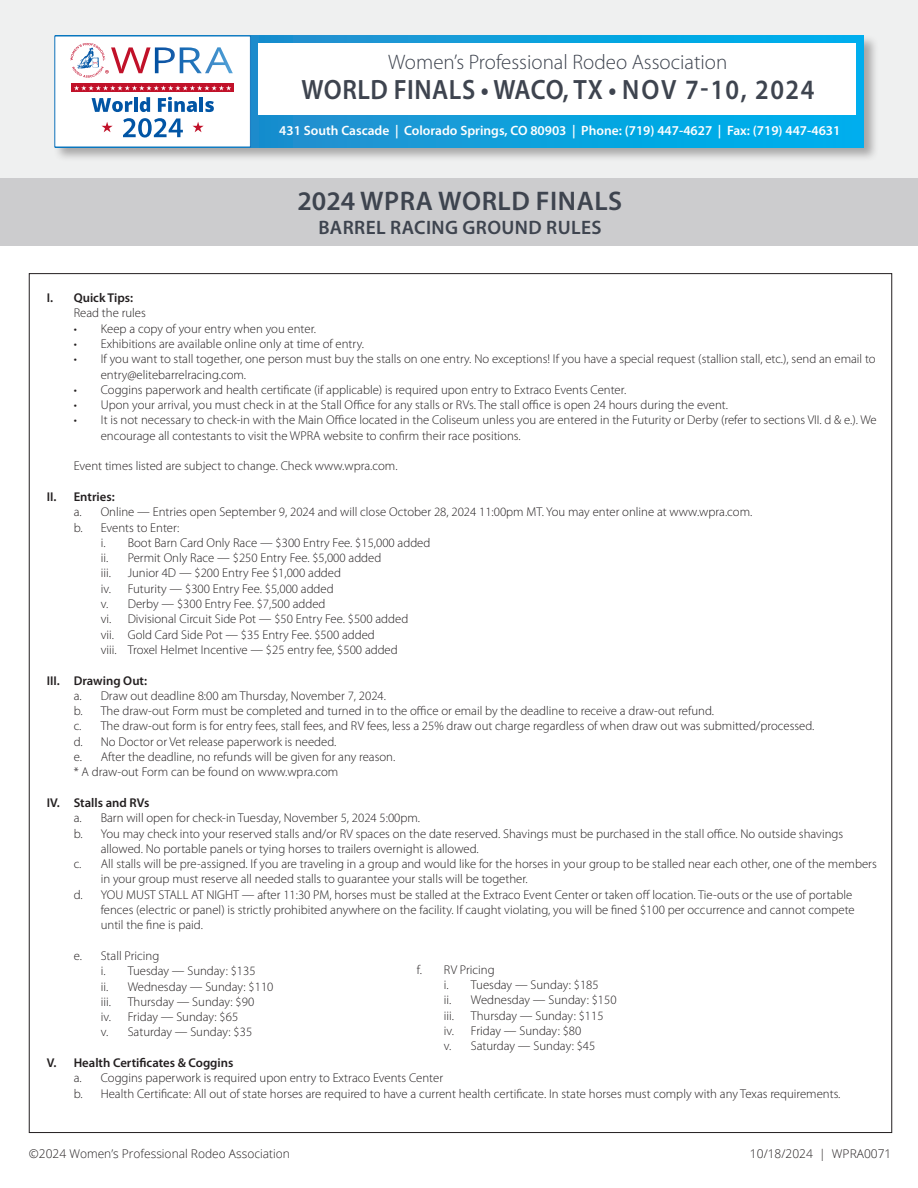
<style>
.page{position:relative;width:918px;height:1188px;background:#fff}
.page>*{position:absolute;margin:0;border:0;box-sizing:border-box;transform-origin:0 0}
.t1{font:600 28.05px "Myriad Pro";letter-spacing:.02em;color:#3e444f;scale:.91 1}
.t2{font:600 27px "Myriad Pro";letter-spacing:.02em;color:#3e444f}
.t3{font:300 21px "Myriad Pro";color:#3e444f}
.t4{font:600 19.5px "Myriad Pro";letter-spacing:.02em;color:#3e444f}
.t5{font:600 13.5px "Myriad Pro";color:#fff}
.t6{font:300 12.75px/15.3px "Myriad Pro";color:#231f20}
.t7{font:600 12.75px "Myriad Pro";color:#231f20}
.t8{font:300 12px "Open Sans";color:#231f20}
</style>
<div class="page">
<div style="left:0;top:177px;width:918px;height:69px;background:#ccccce"></div>
<div style="left:0;top:0;width:918px;height:177px;background:#eff0f0"></div>
<div style="left:54px;top:34px;width:825px;height:129px;background:#231f20;opacity:.35"></div>
<svg style="left:251px;top:36px;width:613px;height:111px;background:#13a3de"></svg>
<div style="left:258px;top:43px;width:597px;height:71px;background:#fff"></div>
<div style="left:55px;top:36px;width:195px;height:111px;background:#fff"></div>
<svg style="left:71px;top:84px;width:163px;height:8px"></svg>
<svg style="left:102px;top:122px;width:11px;height:10px"></svg>
<svg style="left:193px;top:122px;width:11px;height:10px"></svg>
<svg style="left:74px;top:85px;width:157px;height:5px"></svg>
<svg style="left:92px;top:98px;width:41px;height:14px"></svg>
<hr style="left:134px;top:97px;width:4px;height:15px;background:#0155a5">
<svg style="left:140px;top:97px;width:10px;height:15px"></svg>
<svg style="left:158px;top:97px;width:39px;height:15px"></svg>
<hr style="left:199px;top:97px;width:4px;height:15px;background:#0155a5">
<svg style="left:205px;top:101px;width:9px;height:11px"></svg>
<svg style="left:70px;top:43px;width:163px;height:35px"></svg>
<svg style="left:123px;top:118px;width:60px;height:20px"></svg>
<p class="t3" style="left:388px;top:50px;width:341px">Women’s Professional Rodeo Association</p>
<p class="t1" style="left:301px;top:72px;width:565px">WORLD FINALS • WACO, TX • NOV 7-10, 2024</p>
<p class="t5" style="left:279px;top:121px;width:563px">431 South Cascade | Colorado Springs, CO 80903 | Phone: (719) 447-4627 | Fax: (719) 447-4631</p>
<p class="t2" style="left:297px;top:183px;width:326px">2024 WPRA WORLD FINALS</p>
<p class="t4" style="left:318px;top:215px;width:285px">BARREL RACING GROUND RULES</p>
<p class="t7" style="left:47px;top:290px;width:88px">I. Quick Tips:</p>
<p class="t6" style="left:74px;top:306px;width:74px">Read the rules</p>
<p class="t6" style="left:74px;top:321px;width:244px">• Keep a copy of your entry when you enter.</p>
<p class="t6" style="left:74px;top:336px;width:292px">• Exhibitions are available online only at time of entry.</p>
<p class="t6" style="left:101px;top:352px;width:776px;text-indent:-27px">• If you want to stall together, one person must buy the stalls on one entry. No exceptions! If you have a special request (stallion stall, etc.), send an email to entry@elitebarrelracing.com.</p>
<p class="t6" style="left:74px;top:382px;width:554px">• Coggins paperwork and health certificate (if applicable) is required upon entry to Extraco Events Center.</p>
<p class="t6" style="left:74px;top:397px;width:656px">• Upon your arrival, you must check in at the Stall Office for any stalls or RVs. The stall office is open 24 hours during the event.</p>
<p class="t6" style="left:101px;top:413px;width:778px;text-indent:-27px">• It is not necessary to check-in with the Main Office located in the Coliseum unless you are entered in the Futurity or Derby (refer to sections VII. d &amp; e.). We encourage all contestants to visit the WPRA website to confirm their race positions.</p>
<p class="t6" style="left:74px;top:459px;width:325px">Event times listed are subject to change. Check www.wpra.com.</p>
<p class="t7" style="left:47px;top:489px;width:69px">II. Entries:</p>
<p class="t6" style="left:74px;top:505px;width:680px">a. Online — Entries open September 9, 2024 and will close October 28, 2024 11:00pm MT. You may enter online at www.wpra.com.</p>
<p class="t6" style="left:74px;top:520px;width:107px">b. Events to Enter:</p>
<p class="t6" style="left:101px;top:535px;width:331px">i. Boot Barn Card Only Race — $300 Entry Fee. $15,000 added</p>
<p class="t6" style="left:101px;top:550px;width:282px">ii. Permit Only Race — $250 Entry Fee. $5,000 added</p>
<p class="t6" style="left:101px;top:566px;width:12px">iii.</p>
<p class="t6" style="left:128px;top:566px;width:215px">Junior 4D — $200 Entry Fee $1,000 added</p>
<p class="t6" style="left:101px;top:581px;width:234px">iv. Futurity — $300 Entry Fee. $5,000 added</p>
<p class="t6" style="left:101px;top:596px;width:226px">v. Derby — $300 Entry Fee. $7,500 added</p>
<p class="t6" style="left:101px;top:612px;width:309px">vi. Divisional Circuit Side Pot — $50 Entry Fee. $500 added</p>
<p class="t6" style="left:101px;top:627px;width:276px">vii. Gold Card Side Pot — $35 Entry Fee. $500 added</p>
<p class="t6" style="left:101px;top:642px;width:299px">viii. Troxel Helmet Incentive — $25 entry fee, $500 added</p>
<p class="t7" style="left:47px;top:672px;width:102px">III. Drawing Out:</p>
<p class="t6" style="left:74px;top:688px;width:314px">a. Draw out deadline 8:00 am Thursday, November 7, 2024.</p>
<p class="t6" style="left:74px;top:703px;width:642px">b. The draw-out Form must be completed and turned in to the office or email by the deadline to receive a draw-out refund.</p>
<p class="t6" style="left:74px;top:719px;width:742px">c. The draw-out form is for entry fees, stall fees, and RV fees, less a 25% draw out charge regardless of when draw out was submitted/processed.</p>
<p class="t6" style="left:74px;top:734px;width:264px">d. No Doctor or Vet release paperwork is needed.</p>
<p class="t6" style="left:74px;top:749px;width:323px">e. After the deadline, no refunds will be given for any reason.</p>
<p class="t6" style="left:74px;top:765px;width:266px">* A draw-out Form can be found on www.wpra.com</p>
<p class="t7" style="left:47px;top:795px;width:104px">IV. Stalls and RVs</p>
<p class="t6" style="left:74px;top:811px;width:348px">a. Barn will open for check-in Tuesday, November 5, 2024 5:00pm.</p>
<p class="t6" style="left:101px;top:826px;width:744px;text-indent:-27px">b. You may check into your reserved stalls and/or RV spaces on the date reserved. Shavings must be purchased in the stall office. No outside shavings allowed. No portable panels or tying horses to trailers overnight is allowed.</p>
<p class="t6" style="left:101px;top:856px;width:778px;text-indent:-27px">c. All stalls will be pre-assigned. If you are traveling in a group and would like for the horses in your group to be stalled near each other, one of the members in your group must reserve all needed stalls to guarantee your stalls will be together.</p>
<p class="t6" style="left:101px;top:887px;width:756px;text-indent:-27px">d. YOU MUST STALL AT NIGHT — after 11:30 PM, horses must be stalled at the Extraco Event Center or taken off location. Tie-outs or the use of portable fences (electric or panel) is strictly prohibited anywhere on the facility. If caught violating, you will be fined $100 per occurrence and cannot compete until the fine is paid.</p>
<p class="t6" style="left:74px;top:948px;width:87px">e. Stall Pricing</p>
<p class="t6" style="left:101px;top:964px;width:156px">i. Tuesday — Sunday: $135</p>
<p class="t6" style="left:101px;top:979px;width:174px">ii. Wednesday — Sunday: $110</p>
<p class="t6" style="left:101px;top:994px;width:12px">iii.</p>
<p class="t6" style="left:128px;top:994px;width:128px">Thursday — Sunday: $90</p>
<p class="t6" style="left:101px;top:1009px;width:139px">iv. Friday — Sunday: $65</p>
<p class="t6" style="left:101px;top:1025px;width:153px">v. Saturday — Sunday: $35</p>
<p class="t7" style="left:47px;top:1055px;width:188px">V. Health Certificates &amp; Coggins</p>
<p class="t6" style="left:74px;top:1071px;width:371px">a. Coggins paperwork is required upon entry to Extraco Events Center</p>
<p class="t6" style="left:74px;top:1086px;width:768px">b. Health Certificate: All out of state horses are required to have a current health certificate. In state horses must comply with any Texas requirements.</p>
<p class="t6" style="left:417px;top:962px;width:79px">f. RV Pricing</p>
<p class="t6" style="left:444px;top:977px;width:156px">i. Tuesday — Sunday: $185</p>
<p class="t6" style="left:444px;top:993px;width:174px">ii. Wednesday — Sunday: $150</p>
<p class="t6" style="left:444px;top:1008px;width:12px">iii.</p>
<p class="t6" style="left:471px;top:1008px;width:134px">Thursday — Sunday: $115</p>
<p class="t6" style="left:444px;top:1023px;width:139px">iv. Friday — Sunday: $80</p>
<p class="t6" style="left:444px;top:1039px;width:153px">v. Saturday — Sunday: $45</p>
<p class="t8" style="left:29px;top:1146px;width:263px">©2024 Women’s Professional Rodeo Association</p>
<p class="t8" style="left:750px;top:1146px;width:143px">10/18/2024 | WPRA0071</p>
</div>
